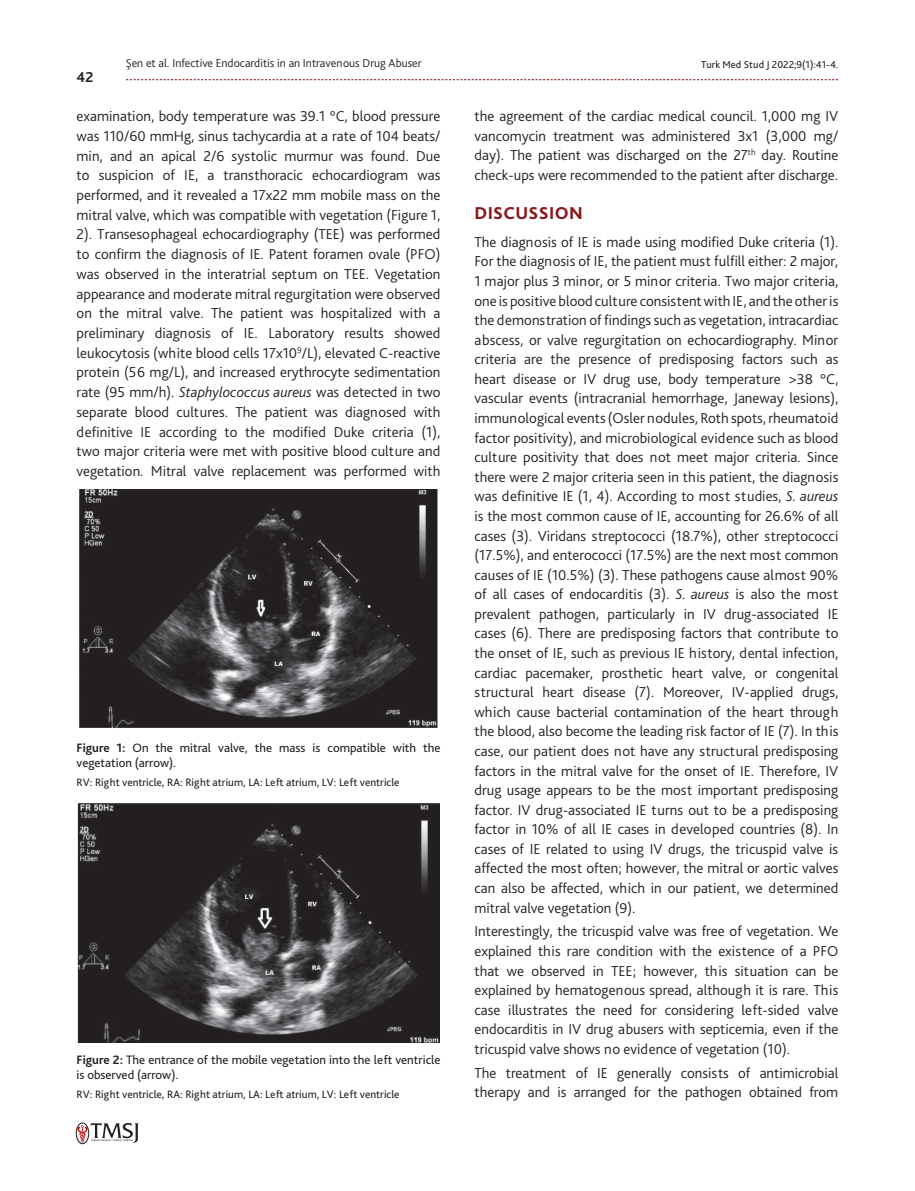
<style>
.page{position:relative;width:915px;height:1191px;background:#fff}
.page>*{position:absolute;margin:0;border:0;box-sizing:border-box;transform-origin:0 0}
.ANA_METİN_BAŞLIK{font:800 18px "Bliss Pro";letter-spacing:.02em;color:#88181b}
.METİN{font:300 15px/19.6px "Bliss Pro";color:#231f20;text-align:justify}
.t1{font:700 15px "Bliss Pro";color:#231f20}
.RESİM-ALTI{font:12.75px/15px "Bliss Pro";color:#231f20}
.t2{font:300 12px "Bliss Pro";color:#231f20}
.RESİM-ALTI-2{font:11.25px "Bliss Pro";color:#231f20}
.t3{font:10.5px "Bliss Pro";color:#231f20}
.s1{font-style:italic}
.s2{font-weight:700}
</style>
<div class="page">
<svg style="left:126px;top:79px;width:712px;height:1px"></svg>
<div style="left:76px;top:1122px;width:13px;height:21px;border:1px solid #231f20;border-radius:50%"></div>
<svg style="left:77px;top:1123px;width:62px;height:20px"></svg>
<img style="left:80px;top:489px;width:358px;height:239px">
<img style="left:77px;top:804px;width:362px;height:238px">
<p class="t1" style="left:77px;top:68px;width:18px">42</p>
<p class="t2" style="left:126px;top:55px;width:297px">Şen et al. Infective Endocarditis in an Intravenous Drug Abuser</p>
<p class="t3" style="left:700px;top:58px;width:139px">Turk Med Stud J 2022;9(1):41-4.</p>
<p class="METİN" style="left:77px;top:106px;width:365px">examination, body temperature was 39.1 °C, blood pressure was 110/60 mmHg, sinus tachycardia at a rate of 104 beats/ min, and an apical 2/6 systolic murmur was found. Due to suspicion of IE, a transthoracic echocardiogram was performed, and it revealed a 17x22 mm mobile mass on the mitral valve, which was compatible with vegetation (Figure 1, 2). Transesophageal echocardiography (TEE) was performed to confirm the diagnosis of IE. Patent foramen ovale (PFO) was observed in the interatrial septum on TEE. Vegetation appearance and moderate mitral regurgitation were observed on the mitral valve. The patient was hospitalized with a preliminary diagnosis of IE. Laboratory results showed leukocytosis (white blood cells 17x10<sup>9</sup>/L), elevated C-reactive protein (56 mg/L), and increased erythrocyte sedimentation rate (95 mm/h). <span class="s1">Staphylococcus aureus</span> was detected in two separate blood cultures. The patient was diagnosed with definitive IE according to the modified Duke criteria (1), two major criteria were met with positive blood culture and vegetation. Mitral valve replacement was performed with</p>
<p class="METİN" style="left:474px;top:106px;width:365px">the agreement of the cardiac medical council. 1,000 mg IV vancomycin treatment was administered 3x1 (3,000 mg/ day). The patient was discharged on the 27<sup>th</sup> day. Routine check-ups were recommended to the patient after discharge.</p>
<p class="ANA_METİN_BAŞLIK" style="left:474px;top:201px;width:110px">DISCUSSION</p>
<p class="METİN" style="left:474px;top:232px;width:365px">The diagnosis of IE is made using modified Duke criteria (1).<br>For the diagnosis of IE, the patient must fulfill either: 2 major, 1 major plus 3 minor, or 5 minor criteria. Two major criteria, one is positive blood culture consistent with IE, and the other is the demonstration of findings such as vegetation, intracardiac abscess, or valve regurgitation on echocardiography. Minor criteria are the presence of predisposing factors such as heart disease or IV drug use, body temperature &gt;38 °C, vascular events (intracranial hemorrhage, Janeway lesions), immunological events (Osler nodules, Roth spots, rheumatoid factor positivity), and microbiological evidence such as blood culture positivity that does not meet major criteria. Since there were 2 major criteria seen in this patient, the diagnosis was definitive IE (1, 4). According to most studies, <span class="s1">S. aureus </span>is the most common cause of IE, accounting for 26.6% of all cases (3). Viridans streptococci (18.7%), other streptococci (17.5%), and enterococci (17.5%) are the next most common causes of IE (10.5%) (3). These pathogens cause almost 90% of all cases of endocarditis (3). <span class="s1">S. aureus</span> is also the most prevalent pathogen, particularly in IV drug-associated IE cases (6). There are predisposing factors that contribute to the onset of IE, such as previous IE history, dental infection, cardiac pacemaker, prosthetic heart valve, or congenital structural heart disease (7). Moreover, IV-applied drugs, which cause bacterial contamination of the heart through the blood, also become the leading risk factor of IE (7). In this case, our patient does not have any structural predisposing factors in the mitral valve for the onset of IE. Therefore, IV drug usage appears to be the most important predisposing factor. IV drug-associated IE turns out to be a predisposing factor in 10% of all IE cases in developed countries (8). In cases of IE related to using IV drugs, the tricuspid valve is affected the most often; however, the mitral or aortic valves can also be affected, which in our patient, we determined mitral valve vegetation (9).</p>
<p class="METİN" style="left:474px;top:921px;width:365px">Interestingly, the tricuspid valve was free of vegetation. We explained this rare condition with the existence of a PFO that we observed in TEE; however, this situation can be explained by hematogenous spread, although it is rare. This case illustrates the need for considering left-sided valve endocarditis in IV drug abusers with septicemia, even if the tricuspid valve shows no evidence of vegetation (10).</p>
<p class="METİN" style="left:474px;top:1062px;width:365px">The treatment of IE generally consists of antimicrobial therapy and is arranged for the pathogen obtained from</p>
<p class="RESİM-ALTI" style="left:77px;top:739px;width:365px"><span class="s2">Figure 1:</span> On the mitral valve, the mass is compatible with the vegetation (arrow).</p>
<p class="RESİM-ALTI-2" style="left:77px;top:775px;width:324px">RV: Right ventricle, RA: Right atrium, LA: Left atrium, LV: Left ventricle</p>
<p class="RESİM-ALTI" style="left:77px;top:1052px;width:365px"><span class="s2">Figure 2:</span> The entrance of the mobile vegetation into the left ventricle is observed (arrow).</p>
<p class="RESİM-ALTI-2" style="left:77px;top:1087px;width:324px">RV: Right ventricle, RA: Right atrium, LA: Left atrium, LV: Left ventricle</p>
</div>
